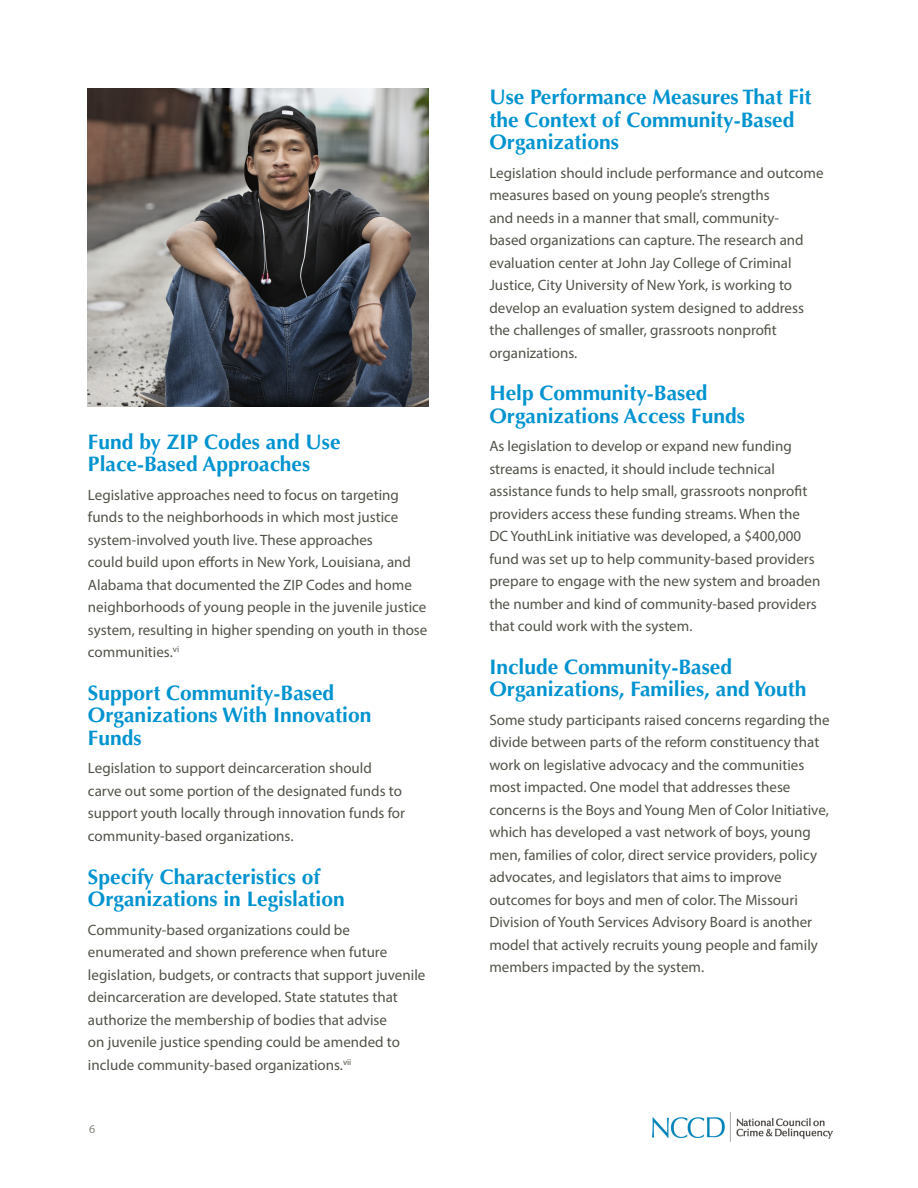
<style>
.page{position:relative;width:918px;height:1188px;background:#fff}
.page>*{position:absolute;margin:0;border:0;box-sizing:border-box;transform-origin:0 0}
.Heading_1{font:700 21px/22.5px "Optima LT Std";color:#0093d0}
.t1{font:15px/22.5px "Myriad Pro";color:#535249}
.t2{font:12px "Myriad Pro";color:#87867c}
</style>
<div class="page">
<img style="left:652px;top:1112px;width:181px;height:30px">
<img style="left:88px;top:89px;width:340px;height:317px">
<p class="Heading_1" style="left:88px;top:431px;width:254px">Fund by ZIP Codes and Use<br>Place-Based Approaches</p>
<p class="t1" style="left:88px;top:483px;width:341px">Legislative approaches need to focus on targeting funds to the neighborhoods in which most justice system-involved youth live. These approaches<br>could build upon efforts in New York, Louisiana, and Alabama that documented the ZIP Codes and home neighborhoods of young people in the juvenile justice system, resulting in higher spending on youth in those communities.<sup>vi</sup></p>
<p class="Heading_1" style="left:88px;top:682px;width:285px">Support Community-Based<br>Organizations With Innovation<br>Funds</p>
<p class="t1" style="left:88px;top:757px;width:318px">Legislation to support deincarceration should carve out some portion of the designated funds to support youth locally through innovation funds for community-based organizations.</p>
<p class="Heading_1" style="left:88px;top:866px;width:258px">Specify Characteristics of<br>Organizations in Legislation</p>
<p class="t1" style="left:88px;top:918px;width:339px">Community-based organizations could be enumerated and shown preference when future legislation, budgets, or contracts that support juvenile deincarceration are developed. State statutes that authorize the membership of bodies that advise<br>on juvenile justice spending could be amended to include community-based organizations.<sup>vii</sup></p>
<p class="t2" style="left:89px;top:1122px;width:8px">6</p>
<p class="Heading_1" style="left:489px;top:86px;width:324px">Use Performance Measures That Fit the Context of Community-Based<br>Organizations</p>
<p class="t1" style="left:489px;top:161px;width:336px">Legislation should include performance and outcome measures based on young people’s strengths<br>and needs in a manner that small, community-<br>based organizations can capture. The research and evaluation center at John Jay College of Criminal Justice, City University of New York, is working to develop an evaluation system designed to address the challenges of smaller, grassroots nonprofit organizations.</p>
<p class="Heading_1" style="left:489px;top:382px;width:257px">Help Community-Based<br>Organizations Access Funds</p>
<p class="t1" style="left:489px;top:435px;width:333px">As legislation to develop or expand new funding streams is enacted, it should include technical assistance funds to help small, grassroots nonprofit providers access these funding streams. When the DC YouthLink initiative was developed, a $400,000 fund was set up to help community-based providers prepare to engage with the new system and broaden the number and kind of community-based providers that could work with the system.</p>
<p class="Heading_1" style="left:489px;top:656px;width:319px">Include Community-Based<br>Organizations, Families, and Youth</p>
<p class="t1" style="left:489px;top:708px;width:342px">Some study participants raised concerns regarding the divide between parts of the reform constituency that work on legislative advocacy and the communities most impacted. One model that addresses these concerns is the Boys and Young Men of Color Initiative, which has developed a vast network of boys, young men, families of color, direct service providers, policy advocates, and legislators that aims to improve outcomes for boys and men of color. The Missouri Division of Youth Services Advisory Board is another model that actively recruits young people and family members impacted by the system.</p>
</div>
